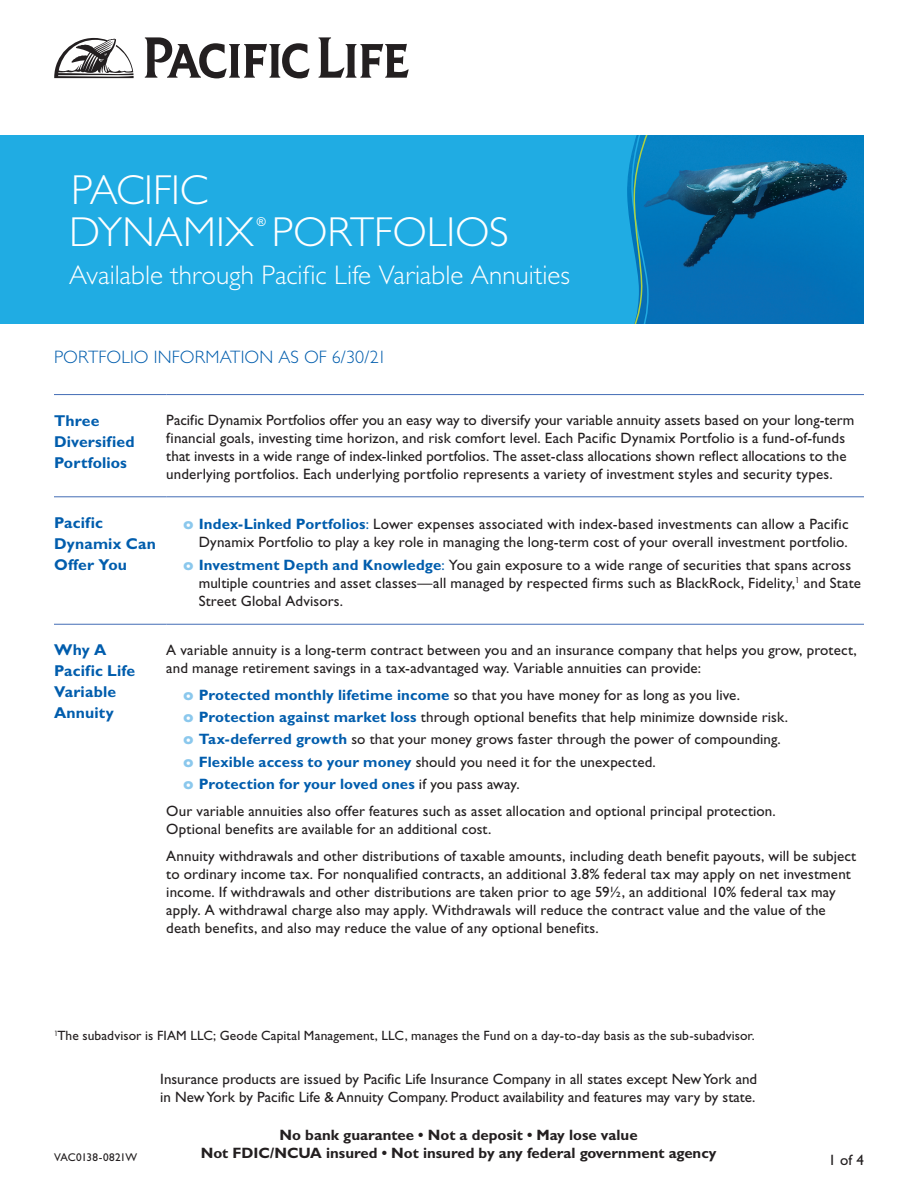
<style>
.page{position:relative;width:918px;height:1188px;background:#fff}
.page>*{position:absolute;margin:0;border:0;box-sizing:border-box;transform-origin:0 0}
.t1{font:300 42px/42px "Gill Sans Std";letter-spacing:-.005em;color:#fff}
.t2{font:300 27px "Gill Sans Std";color:#fff}
.t3{font:300 18px "Gill Sans Std";letter-spacing:.005em;color:#015dad}
.t4{font:700 15.75px/21px "Gill Sans Std";letter-spacing:.01em;color:#015dad}
.t5{font:15px/18px "Gill Sans Std";letter-spacing:.01em;color:#231f20}
.t6{font:700 15px/18px "Gill Sans Std";color:#231f20;text-align:center}
.t7{font:13.5px "Gill Sans Std";letter-spacing:.01em;color:#231f20}
.t8{font:12.3px "Gill Sans Std";color:#fff}
.t9{font:11.25px "Gill Sans Std";letter-spacing:-.015em;color:#231f20}
.s1{font-family:"Futura Std";font-weight:700;color:#8bc8ed}
.s2{font-weight:700;color:#015dad}
.s3{color:#015dad}
</style>
<div class="page">
<img style="left:652px;top:135px;width:212px;height:189px">
<div style="left:0;top:135px;width:630px;height:189px;background:#20ace3"></div>
<svg style="left:630px;top:135px;width:22px;height:189px;background:#1589bb"></svg>
<svg style="left:145px;top:37px;width:165px;height:41px"></svg>
<svg style="left:319px;top:37px;width:90px;height:41px"></svg>
<svg style="left:54px;top:38px;width:80px;height:40px"></svg>
<hr style="left:54px;top:394px;width:112px;height:1px;background:#436cb5">
<hr style="left:166px;top:394px;width:698px;height:1px;background:#436cb5">
<hr style="left:54px;top:496px;width:112px;height:1px;background:#436cb5">
<hr style="left:166px;top:496px;width:698px;height:1px;background:#436cb5">
<hr style="left:54px;top:624px;width:112px;height:1px;background:#436cb5">
<hr style="left:166px;top:624px;width:698px;height:1px;background:#436cb5">
<h1 class="t1" style="left:69px;top:169px;width:441px">PACIFIC<br>DYNAMIX PORTFOLIOS</h1>
<p class="t8" style="left:257px;top:214px;width:11px">®</p>
<h2 class="t2" style="left:69px;top:259px;width:502px">Available through Pacific Life Variable Annuities</h2>
<p class="t3" style="left:54px;top:347px;width:334px">PORTFOLIO INFORMATION AS OF 6/30/21</p>
<p class="t4" style="left:54px;top:410px;width:82px">Three<br>Diversified<br>Portfolios</p>
<p class="t5" style="left:166px;top:411px;width:690px">Pacific Dynamix Portfolios offer you an easy way to diversify your variable annuity assets based on your long-term financial goals, investing time horizon, and risk comfort level. Each Pacific Dynamix Portfolio is a fund-of-funds that invests in a wide range of index-linked portfolios. The asset-class allocations shown reflect allocations to the underlying portfolios. Each underlying portfolio represents a variety of investment styles and security types.</p>
<p class="t4" style="left:54px;top:512px;width:103px">Pacific<br>Dynamix Can<br>Offer You</p>
<p class="t5" style="left:184px;top:515px;width:666px;text-align:right"><span class="s1">o</span> <span class="s2">Index-Linked Portfolios</span><span class="s3">:</span> Lower expenses associated with index-based investments can allow a Pacific<br>Dynamix Portfolio to play a key role in managing the long-term cost of your overall investment portfolio.</p>
<p class="t5" style="left:199px;top:556px;width:664px;text-indent:-15px"><span class="s1">o</span> <span class="s2">Investment Depth and Knowledge</span><span class="s3">:</span> You gain exposure to a wide range of securities that spans across multiple countries and asset classes—all managed by respected firms such as BlackRock, Fidelity,<sup>1</sup> and State<br>Street Global Advisors.</p>
<p class="t4" style="left:54px;top:639px;width:83px">Why A<br>Pacific Life<br>Variable<br>Annuity</p>
<p class="t5" style="left:166px;top:641px;width:692px">A variable annuity is a long-term contract between you and an insurance company that helps you grow, protect, and manage retirement savings in a tax-advantaged way. Variable annuities can provide:</p>
<p class="t5" style="left:184px;top:683px;width:606px;line-height:22.4px"><span class="s1">o</span> <span class="s2">Protected monthly lifetime income</span> so that you have money for as long as you live.<br><span class="s1">o</span> <span class="s2">Protection against market loss</span> through optional benefits that help minimize downside risk. <span class="s1">o</span> <span class="s2">Tax-deferred growth</span> so that your money grows faster through the power of compounding. <span class="s1">o</span> <span class="s2">Flexible access to your money</span> should you need it for the unexpected.<br><span class="s1">o</span> <span class="s2">Protection for your loved ones</span> if you pass away.</p>
<p class="t5" style="left:166px;top:802px;width:611px">Our variable annuities also offer features such as asset allocation and optional principal protection.<br>Optional benefits are available for an additional cost.</p>
<p class="t5" style="left:166px;top:847px;width:691px">Annuity withdrawals and other distributions of taxable amounts, including death benefit payouts, will be subject to ordinary income tax. For nonqualified contracts, an additional 3.8% federal tax may apply on net investment income. If withdrawals and other distributions are taken prior to age 59½, an additional 10% federal tax may apply. A withdrawal charge also may apply. Withdrawals will reduce the contract value and the value of the death benefits, and also may reduce the value of any optional benefits.</p>
<p class="t7" style="left:54px;top:1028px;width:702px"><sup>1</sup>The subadvisor is FIAM LLC; Geode Capital Management, LLC, manages the Fund on a day-to-day basis as the sub-subadvisor.</p>
<p class="t9" style="left:54px;top:1151px;width:85px">VAC0138-0821W</p>
<p class="t5" style="left:160px;top:1070px;width:598px">Insurance products are issued by Pacific Life Insurance Company in all states except New York and in New York by Pacific Life &amp; Annuity Company. Product availability and features may vary by state.</p>
<p class="t6" style="left:201px;top:1125px;width:517px">No bank guarantee • Not a deposit • May lose value<br>Not FDIC/NCUA insured • Not insured by any federal government agency</p>
<p class="t5" style="left:829px;top:1151px;width:37px">1 of 4</p>
</div>
